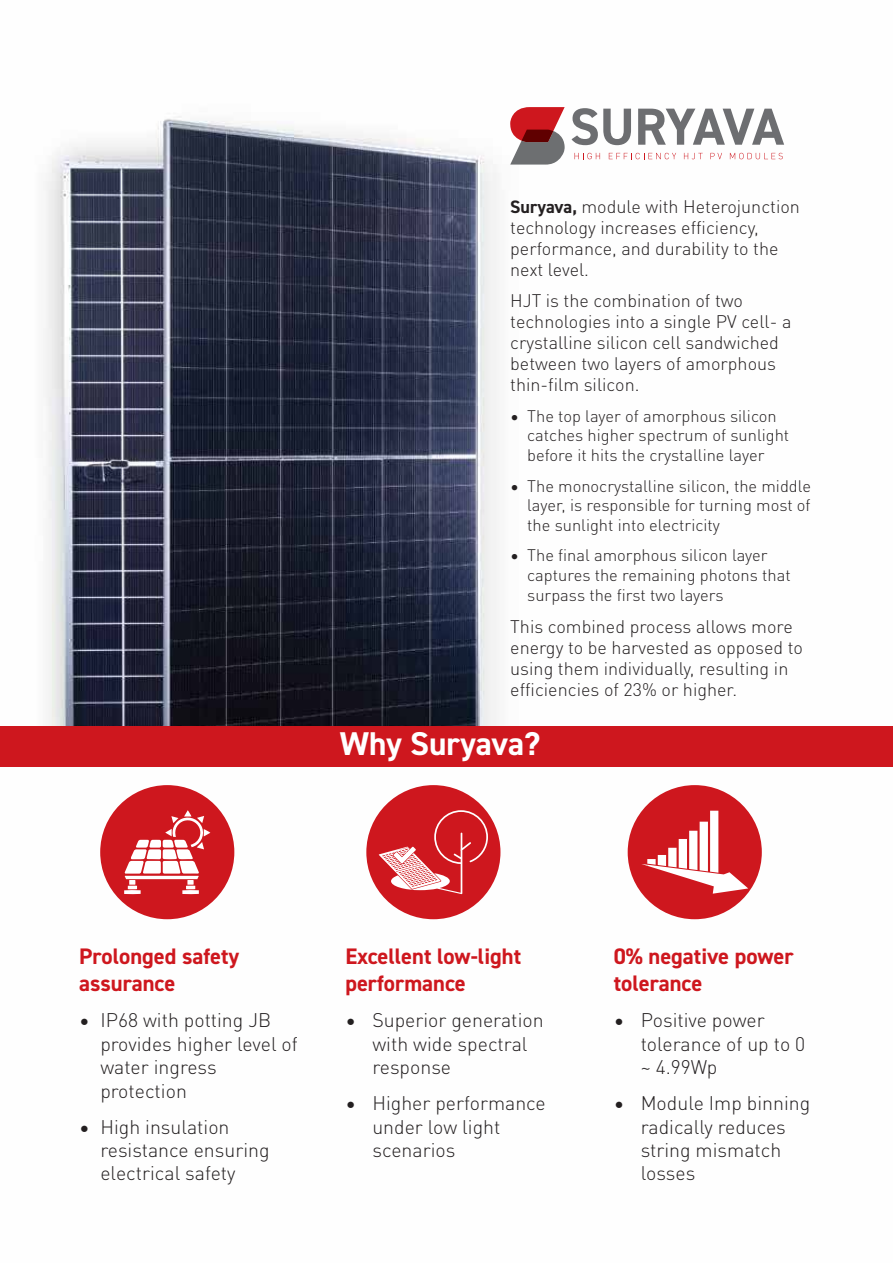
<style>
.page{position:relative;width:893px;height:1263px;background:#fff}
.page>*{position:absolute;margin:0;border:0;box-sizing:border-box;transform-origin:0 0}
.t1{font:700 33px "DIN2014";color:#fff}
.t2{font:700 22.5px/27px "DIN2014";color:#ce171e}
.t3{font:300 19.5px/23.4px "DINOT";color:#231f20}
.t4{font:300 18px/21px "DINOT";color:#231f20}
.t5{font:300 16.5px/19.8px "DINOT";color:#231f20}
.s1{font-family:"DIN2014";font-weight:700}
</style>
<div class="page">
<img style="left:45px;top:108px;width:737px;height:812px">
<div style="left:0;top:726px;width:893px;height:41px;background:#ce171e"></div>
<div style="left:628px;top:785px;width:134px;height:134px;background:#ce171e;border-radius:50%"></div>
<svg style="left:641px;top:811px;width:107px;height:83px"></svg>
<div style="left:366px;top:785px;width:134px;height:134px;background:#ce171e;border-radius:50%"></div>
<svg style="left:379px;top:810px;width:109px;height:84px"></svg>
<div style="left:100px;top:785px;width:134px;height:134px;background:#ce171e;border-radius:50%"></div>
<svg style="left:124px;top:810px;width:86px;height:84px"></svg>
<svg style="left:571px;top:108px;width:60px;height:37px"></svg>
<svg style="left:638px;top:109px;width:146px;height:36px"></svg>
<svg style="left:575px;top:153px;width:25px;height:6px"></svg>
<svg style="left:609px;top:153px;width:67px;height:6px"></svg>
<svg style="left:684px;top:153px;width:19px;height:6px"></svg>
<svg style="left:710px;top:153px;width:12px;height:6px"></svg>
<svg style="left:730px;top:153px;width:53px;height:6px"></svg>
<svg style="left:509px;top:107px;width:56px;height:58px"></svg>
<p class="t4" style="left:510px;top:195px;width:291px"><span class="s1">Suryava,</span> module with Heterojunction technology increases efficiency, performance, and durability to the next level.</p>
<p class="t4" style="left:510px;top:289px;width:283px">HJT is the combination of two technologies into a single PV cell- a crystalline silicon cell sandwiched between two layers of amorphous thin-film silicon.</p>
<p class="t5" style="left:527px;top:405px;width:264px;text-indent:-17px">• The top layer of amorphous silicon catches higher spectrum of sunlight before it hits the crystalline layer</p>
<p class="t5" style="left:527px;top:475px;width:285px;text-align:justify;text-indent:-17px">• The monocrystalline silicon, the middle layer, is responsible for turning most of the sunlight into electricity</p>
<p class="t5" style="left:527px;top:545px;width:265px;text-indent:-17px">• The final amorphous silicon layer captures the remaining photons that surpass the first two layers</p>
<p class="t4" style="left:510px;top:614px;width:294px">This combined process allows more energy to be harvested as opposed to using them individually, resulting in efficiencies of 23% or higher.</p>
<h1 class="t1" style="left:340px;top:721px;width:202px">Why Suryava?</h1>
<p class="t2" style="left:79px;top:943px;width:162px">Prolonged safety assurance</p>
<p class="t3" style="left:100px;top:1007px;width:199px;text-indent:-21px">• IP68 with potting JB provides higher level of water ingress protection</p>
<p class="t3" style="left:100px;top:1114px;width:171px;text-indent:-21px">• High insulation resistance ensuring electrical safety</p>
<p class="t2" style="left:345px;top:943px;width:177px">Excellent low-light performance</p>
<p class="t3" style="left:372px;top:1007px;width:173px;text-indent:-27px">• Superior generation with wide spectral response</p>
<p class="t3" style="left:372px;top:1090px;width:175px;text-indent:-27px">• Higher performance under low light scenarios</p>
<p class="t2" style="left:614px;top:943px;width:181px">0% negative power tolerance</p>
<p class="t3" style="left:641px;top:1007px;width:166px;text-indent:-27px">• Positive power tolerance of up to 0 ~ 4.99Wp</p>
<p class="t3" style="left:641px;top:1090px;width:171px;text-indent:-27px">• Module Imp binning radically reduces string mismatch losses</p>
</div>
